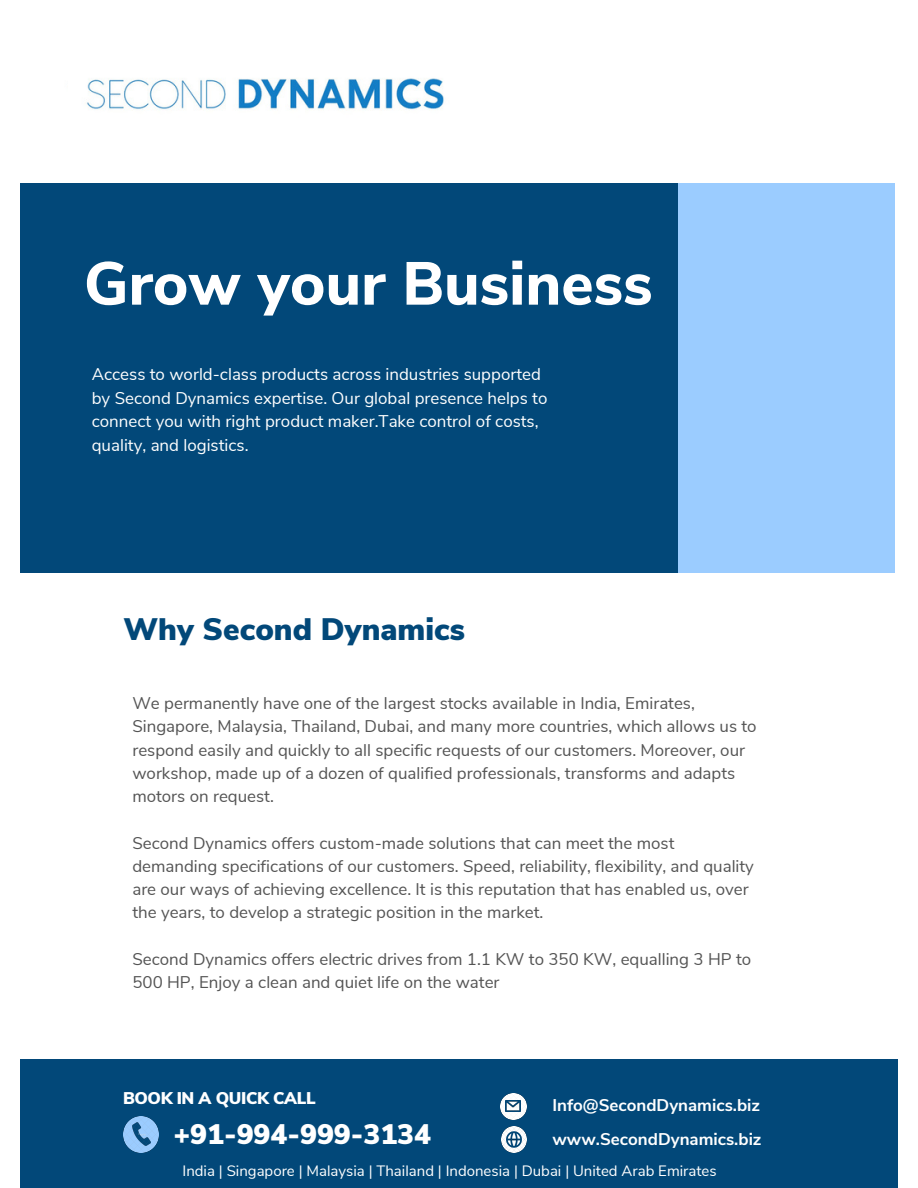
<style>
.page{position:relative;width:918px;height:1188px;background:#fff}
.page>*{position:absolute;margin:0;border:0;box-sizing:border-box;transform-origin:0 0}
.t1{font:800 60.6px "Nunito Sans";color:#fff}
.t2{font:900 31.05px "Nunito Sans";color:#024879}
.t3{font:900 28.2px "Nunito Sans";color:#fff}
.t4{font:16.95px/23.2px "Nunito Sans";color:#545454}
.t5{font:16.95px/23.7px "Nunito Sans";color:#fff}
.t6{font:700 16.95px "Nunito Sans";color:#fff}
.t7{font:900 16.95px "Nunito Sans";letter-spacing:-.02em;color:#fff}
.t8{font:15px "Nunito Sans";color:#fff}
</style>
<div class="page">
<div style="left:20px;top:183px;width:658px;height:390px;background:#024879"></div>
<div style="left:679px;top:183px;width:216px;height:390px;background:#9bccff"></div>
<div style="left:20px;top:1059px;width:878px;height:129px;background:#024879"></div>
<img style="left:123px;top:1116px;width:36px;height:36px">
<img style="left:132px;top:1123px;width:18px;height:22px">
<img style="left:500px;top:1093px;width:26px;height:26px">
<img style="left:506px;top:1100px;width:14px;height:12px">
<img style="left:501px;top:1127px;width:26px;height:26px">
<img style="left:86px;top:78px;width:358px;height:32px">
<h1 class="t1" style="left:84px;top:243px;width:570px">Grow your Business</h1>
<p class="t5" style="left:92px;top:363px;width:457px">Access to world-class products across industries supported by Second Dynamics expertise. Our global presence helps to connect you with right product maker.Take control of costs, quality, and logistics.</p>
<h2 class="t2" style="left:123px;top:608px;width:343px">Why Second Dynamics</h2>
<p class="t4" style="left:132px;top:692px;width:626px">We permanently have one of the largest stocks available in India, Emirates, Singapore, Malaysia, Thailand, Dubai, and many more countries, which allows us to respond easily and quickly to all specific requests of our customers. Moreover, our workshop, made up of a dozen of qualified professionals, transforms and adapts motors on request.</p>
<p class="t4" style="left:132px;top:831px;width:623px">Second Dynamics offers custom-made solutions that can meet the most demanding specifications of our customers. Speed, reliability, flexibility, and quality are our ways of achieving excellence. It is this reputation that has enabled us, over the years, to develop a strategic position in the market.</p>
<p class="t4" style="left:132px;top:948px;width:620px">Second Dynamics offers electric drives from 1.1 KW to 350 KW, equalling 3 HP to<br>500 HP, Enjoy a clean and quiet life on the water</p>
<p class="t7" style="left:123px;top:1086px;width:194px">BOOK IN A QUICK CALL</p>
<h3 class="t3" style="left:173px;top:1115px;width:259px">+91-994-999-3134</h3>
<p class="t8" style="left:183px;top:1161px;width:536px">India | Singapore | Malaysia | Thailand | Indonesia | Dubai | United Arab Emirates</p>
<p class="t6" style="left:552px;top:1094px;width:209px">Info@SecondDynamics.biz</p>
<p class="t6" style="left:552px;top:1128px;width:211px">www.SecondDynamics.biz</p>
</div>
